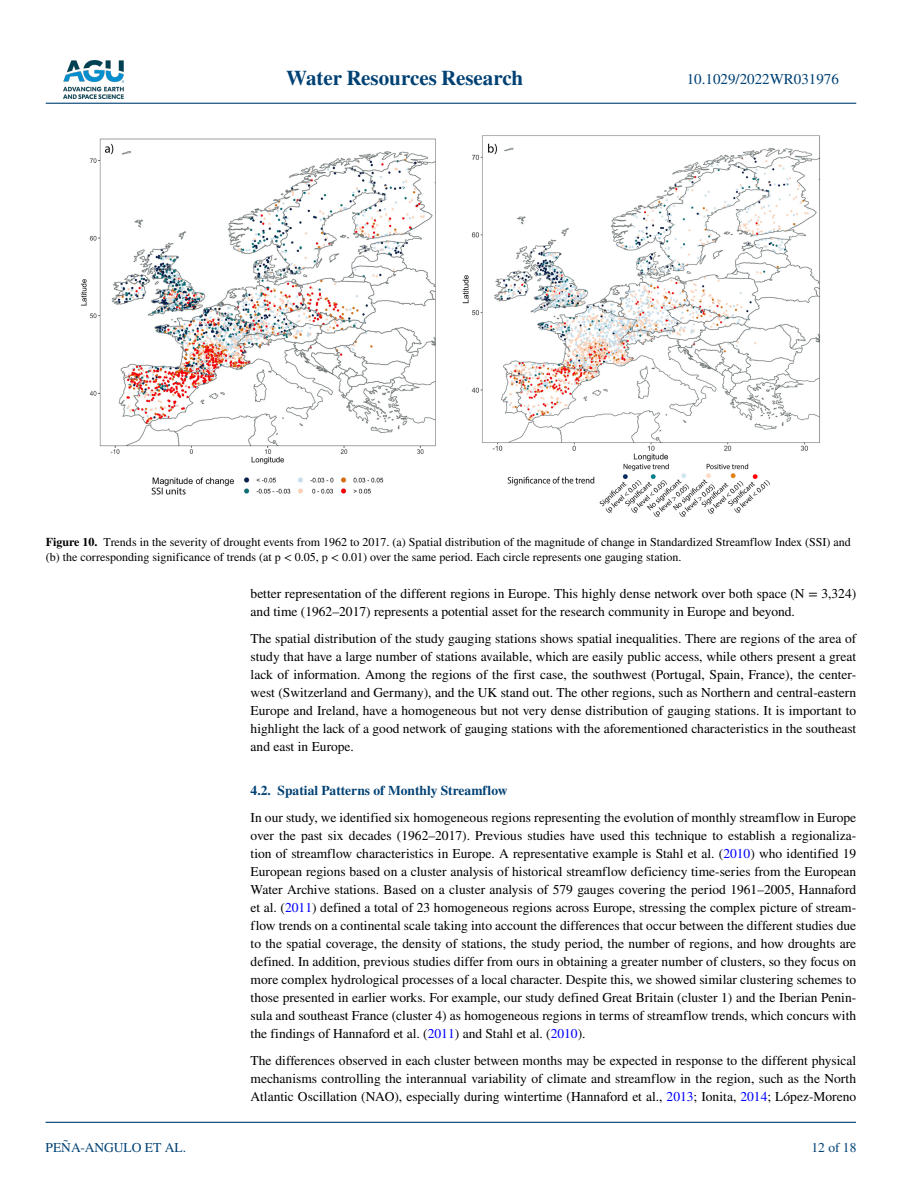
<style>
.page{position:relative;width:902px;height:1183px;background:#fff}
.page>*{position:absolute;margin:0;border:0;box-sizing:border-box;transform-origin:0 0}
.t1{font:700 21px "STIX";color:#004174}
.t2{font:15px "STIX";color:#004174}
.t3{font:13.5px/18px "STIX";color:#000;text-align:justify}
.t4{font:700 13.5px "STIX";color:#004174}
.t5{font:13.5px "STIX";color:#004174}
.t6{font:12px/15px "STIX";color:#000}
.s1{font-weight:700}
.s2{color:#00f}
</style>
<div class="page">
<img style="left:63px;top:60px;width:60px;height:39px">
<hr style="left:46px;top:103px;width:810px;height:1px;background:#004174">
<hr style="left:45px;top:1121px;width:810px;height:1px;background:#004174">
<img style="left:80px;top:135px;width:740px;height:382px">
<h1 class="t1" style="left:286px;top:66px;width:238px">Water Resources Research</h1>
<p class="t2" style="left:686px;top:69px;width:154px">10.1029/2022WR031976</p>
<p class="t6" style="left:46px;top:535px;width:806px"><span class="s1">Figure 10.</span> Trends in the severity of drought events from 1962 to 2017. (a) Spatial distribution of the magnitude of change in Standardized Streamflow Index (SSI) and (b) the corresponding significance of trends (at p &lt; 0.05, p &lt; 0.01) over the same period. Each circle represents one gauging station.</p>
<p class="t5" style="left:45px;top:1138px;width:142px">PEÑA-ANGULO ET AL.</p>
<p class="t3" style="left:250px;top:585px;width:607px">better representation of the different regions in Europe. This highly dense network over both space (N = 3,324) and time (1962–2017) represents a potential asset for the research community in Europe and beyond.</p>
<p class="t3" style="left:250px;top:630px;width:607px">The spatial distribution of the study gauging stations shows spatial inequalities. There are regions of the area of study that have a large number of stations available, which are easily public access, while others present a great lack of information. Among the regions of the first case, the southwest (Portugal, Spain, France), the center&shy;west (Switzerland and Germany), and the UK stand out. The other regions, such as Northern and central-eastern Europe and Ireland, have a homogeneous but not very dense distribution of gauging stations. It is important to highlight the lack of a good network of gauging stations with the aforementioned characteristics in the southeast and east in Europe.</p>
<p class="t4" style="left:250px;top:781px;width:258px">4.2. Spatial Patterns of Monthly Streamflow</p>
<p class="t3" style="left:250px;top:808px;width:607px">In our study, we identified six homogeneous regions representing the evolution of monthly streamflow in Europe over the past six decades (1962–2017). Previous studies have used this technique to establish a regionaliza&shy;tion of streamflow characteristics in Europe. A representative example is Stahl et al. (<span class="s2">2010</span>) who identified 19<br>European regions based on a cluster analysis of historical streamflow deficiency time-series from the European Water Archive stations. Based on a cluster analysis of 579 gauges covering the period 1961–2005, Hannaford et al. (<span class="s2">2011</span>) defined a total of 23 homogeneous regions across Europe, stressing the complex picture of stream&shy;flow trends on a continental scale taking into account the differences that occur between the different studies due to the spatial coverage, the density of stations, the study period, the number of regions, and how droughts are defined. In addition, previous studies differ from ours in obtaining a greater number of clusters, so they focus on more complex hydrological processes of a local character. Despite this, we showed similar clustering schemes to those presented in earlier works. For example, our study defined Great Britain (cluster 1) and the Iberian Penin&shy;sula and southeast France (cluster 4) as homogeneous regions in terms of streamflow trends, which concurs with the findings of Hannaford et al. (<span class="s2">2011</span>) and Stahl et al. (<span class="s2">2010</span>).</p>
<p class="t3" style="left:250px;top:1051px;width:607px">The differences observed in each cluster between months may be expected in response to the different physical mechanisms controlling the interannual variability of climate and streamflow in the region, such as the North Atlantic Oscillation (NAO), especially during wintertime (Hannaford et al., <span class="s2">2013</span>; Ionita, <span class="s2">2014</span>; López-Moreno</p>
<p class="t5" style="left:811px;top:1138px;width:46px">12 of 18</p>
</div>
